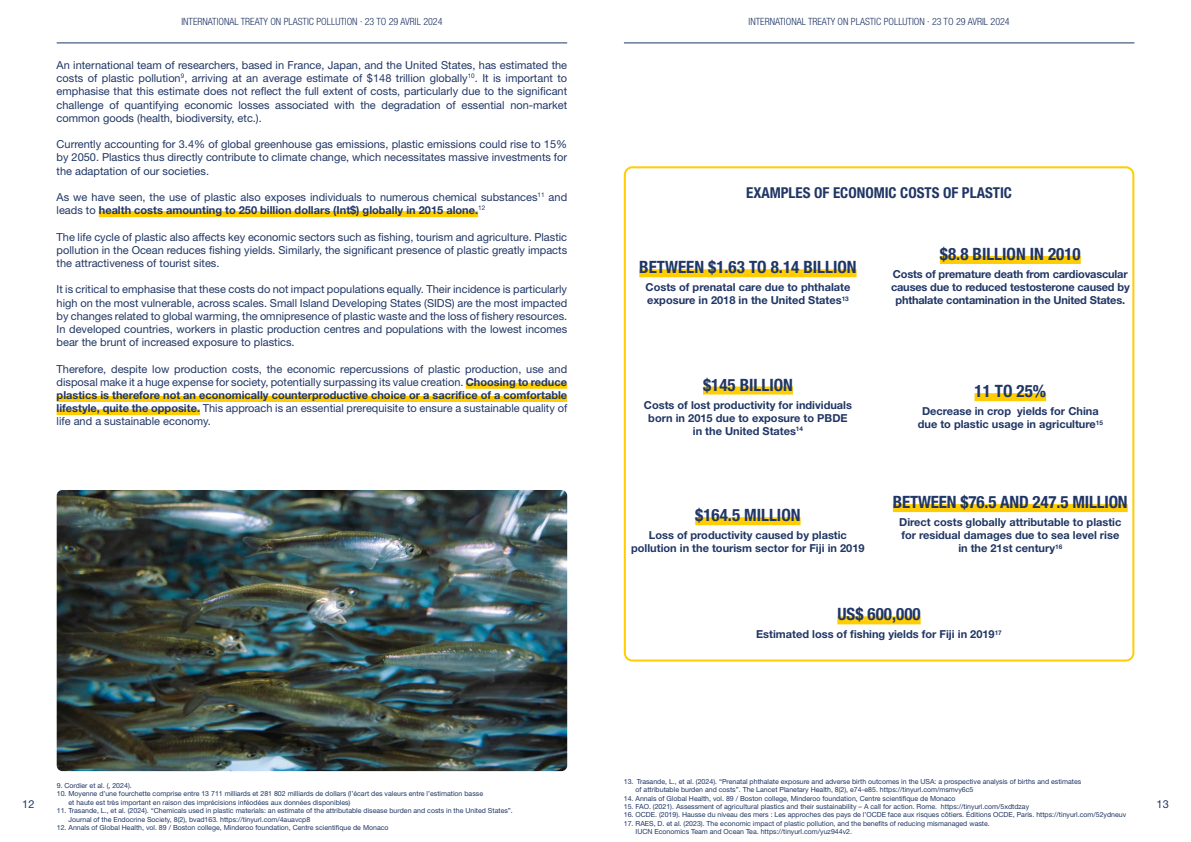
<style>
.page{position:relative;width:1191px;height:842px;background:#fff}
.page>*{position:absolute;margin:0;border:0;box-sizing:border-box;transform-origin:0 0}
.t1{font:700 condensed 17px "Helvetica Neue LT Std";color:#203665}
.t2{font:700 condensed 15px "Helvetica Neue LT Std";color:#203665}
.t3{font:11px/13.2px "Helvetica Neue LT Std";color:#203665;text-align:justify}
.t4{font:700 11px/13.2px "Helvetica Neue LT Std";color:#203665;text-align:center}
.t5{font:300 condensed 10px "Helvetica Neue LT Std";color:#203665}
.t6{font:7px/8.4px "Helvetica Neue LT Std";color:#203665}
.s1{font-weight:700}
</style>
<div class="page">
<hr style="left:624px;top:43px;width:510px;height:1px;background:#203665">
<hr style="left:57px;top:43px;width:510px;height:1px;background:#203665">
<div style="left:99px;top:211px;width:379px;height:6px;background:#ffcd02"></div>
<div style="left:466px;top:383px;width:101px;height:6px;background:#ffcd02"></div>
<div style="left:57px;top:396px;width:510px;height:6px;background:#ffcd02"></div>
<div style="left:57px;top:409px;width:143px;height:6px;background:#ffcd02"></div>
<div style="left:837px;top:616px;width:83px;height:8px;background:#ffcd02"></div>
<div style="left:639px;top:269px;width:217px;height:8px;background:#ffcd02"></div>
<div style="left:703px;top:386px;width:90px;height:8px;background:#ffcd02"></div>
<div style="left:695px;top:517px;width:105px;height:8px;background:#ffcd02"></div>
<div style="left:940px;top:256px;width:140px;height:8px;background:#ffcd02"></div>
<div style="left:974px;top:393px;width:72px;height:8px;background:#ffcd02"></div>
<div style="left:893px;top:504px;width:234px;height:8px;background:#ffcd02"></div>
<div style="left:624px;top:166px;width:510px;height:495px;border:2px solid #ffcd02;border-radius:8px"></div>
<img style="left:57px;top:490px;width:510px;height:281px">
<p class="t5" style="left:181px;top:16px;width:263px">INTERNATIONAL TREATY ON PLASTIC POLLUTION · 23 TO 29 AVRIL 2024</p>
<p class="t5" style="left:748px;top:16px;width:263px">INTERNATIONAL TREATY ON PLASTIC POLLUTION · 23 TO 29 AVRIL 2024</p>
<p class="t3" style="left:57px;top:58px;width:512px">An international team of researchers, based in France, Japan, and the United States, has estimated the costs of plastic pollution<sup>9</sup>, arriving at an average estimate of $148 trillion globally<sup>10</sup>. It is important to emphasise that this estimate does not reflect the full extent of costs, particularly due to the significant challenge of quantifying economic losses associated with the degradation of essential non-market common goods (health, biodiversity, etc.).</p>
<p class="t3" style="left:57px;top:137px;width:512px">Currently accounting for 3.4% of global greenhouse gas emissions, plastic emissions could rise to 15% by 2050. Plastics thus directly contribute to climate change, which necessitates massive investments for the adaptation of our societies.</p>
<p class="t3" style="left:57px;top:190px;width:512px">As we have seen, the use of plastic also exposes individuals to numerous chemical substances<sup>11</sup> and leads to <span class="s1">health costs amounting to 250 billion dollars (Int$) globally in 2015 alone.</span><sup>12</sup></p>
<p class="t3" style="left:57px;top:230px;width:512px">The life cycle of plastic also affects key economic sectors such as fishing, tourism and agriculture. Plastic pollution in the Ocean reduces fishing yields. Similarly, the significant presence of plastic greatly impacts the attractiveness of tourist sites.</p>
<p class="t3" style="left:57px;top:283px;width:512px">It is critical to emphasise that these costs do not impact populations equally. Their incidence is particularly high on the most vulnerable, across scales. Small Island Developing States (SIDS) are the most impacted by changes related to global warming, the omnipresence of plastic waste and the loss of fishery resources.<br>In developed countries, workers in plastic production centres and populations with the lowest incomes bear the brunt of increased exposure to plastics.</p>
<p class="t3" style="left:57px;top:362px;width:512px">Therefore, despite low production costs, the economic repercussions of plastic production, use and disposal make it a huge expense for society, potentially surpassing its value creation. <span class="s1">Choosing to reduce plastics is therefore not an economically counterproductive choice or a sacrifice of a comfortable lifestyle, quite the opposite.</span> This approach is an essential prerequisite to ensure a sustainable quality of life and a sustainable economy.</p>
<h2 class="t2" style="left:746px;top:183px;width:267px">EXAMPLES OF ECONOMIC COSTS OF PLASTIC</h2>
<h1 class="t1" style="left:639px;top:257px;width:219px">BETWEEN $1.63 TO 8.14 BILLION</h1>
<p class="t4" style="left:645px;top:280px;width:206px;text-align:left">Costs of prenatal care due to phthalate exposure in 2018 in the United States<sup>13</sup></p>
<h1 class="t1" style="left:940px;top:244px;width:142px">$8.8 BILLION IN 2010</h1>
<p class="t4" style="left:891px;top:267px;width:240px">Costs of premature death from cardiovascular causes due to reduced testosterone caused by phthalate contamination in the United States.</p>
<h1 class="t1" style="left:703px;top:374px;width:91px">$145 BILLION</h1>
<p class="t4" style="left:644px;top:398px;width:209px">Costs of lost productivity for individuals born in 2015 due to exposure to PBDE in the United States<sup>14</sup></p>
<h1 class="t1" style="left:695px;top:505px;width:107px">$164.5 MILLION</h1>
<p class="t4" style="left:631px;top:528px;width:235px">Loss of productivity caused by plastic pollution in the tourism sector for Fiji in 2019</p>
<h1 class="t1" style="left:974px;top:381px;width:73px">11 TO 25%</h1>
<p class="t4" style="left:917px;top:404px;width:187px">Decrease in crop yields for China due to plastic usage in agriculture<sup>15</sup></p>
<h1 class="t1" style="left:893px;top:492px;width:236px">BETWEEN $76.5 AND 247.5 MILLION</h1>
<p class="t4" style="left:899px;top:515px;width:224px">Direct costs globally attributable to plastic for residual damages due to sea level rise in the 21st century<sup>16</sup></p>
<h1 class="t1" style="left:837px;top:604px;width:85px">US$ 600,000</h1>
<p class="t4" style="left:756px;top:628px;width:247px">Estimated loss of fishing yields for Fiji in 2019<sup>17</sup></p>
<p class="t6" style="left:635px;top:777px;width:447px;text-indent:-12px">13. Trasande, L., et al. (2024). “Prenatal phthalate exposure and adverse birth outcomes in the USA: a prospective analysis of births and estimates of attributable burden and costs”. The Lancet Planetary Health, 8(2), e74-e85. https://tinyurl.com/msmvy6c5</p>
<p class="t6" style="left:624px;top:794px;width:333px">14. Annals of Global Health, vol. 89 / Boston college, Minderoo foundation, Centre scientifique de Monaco</p>
<p class="t6" style="left:624px;top:802px;width:407px">15. FAO. (2021). Assessment of agricultural plastics and their sustainability – A call for action. Rome. https://tinyurl.com/5xdtdzay</p>
<p class="t6" style="left:624px;top:811px;width:504px">16. OCDE. (2019). Hausse du niveau des mers : Les approches des pays de l’OCDE face aux risques côtiers. Éditions OCDE, Paris. https://tinyurl.com/52ydneuv</p>
<p class="t6" style="left:635px;top:819px;width:356px;text-indent:-12px">17. RAES, D. et al. (2023). The economic impact of plastic pollution, and the benefits of reducing mismanaged waste.<br>IUCN Economics Team and Ocean Tea. https://tinyurl.com/yuz944v2.</p>
<p class="t6" style="left:57px;top:781px;width:76px">9. Cordier et al. (, 2024).</p>
<p class="t6" style="left:68px;top:790px;width:416px;text-indent:-12px">10. Moyenne d’une fourchette comprise entre 13 711 milliards et 281 802 milliards de dollars (l’écart des valeurs entre l’estimation basse et haute est très important en raison des imprécisions inféodées aux données disponibles)</p>
<p class="t6" style="left:68px;top:806px;width:446px;text-indent:-12px">11. Trasande, L., et al. (2024). “Chemicals used in plastic materials: an estimate of the attributable disease burden and costs in the United States”.<br>Journal of the Endocrine Society, 8(2), bvad163. https://tinyurl.com/4auavcp8</p>
<p class="t6" style="left:57px;top:823px;width:333px">12. Annals of Global Health, vol. 89 / Boston college, Minderoo foundation, Centre scientifique de Monaco</p>
<p class="t3" style="left:22px;top:797px;width:14px">12</p>
<p class="t3" style="left:1156px;top:797px;width:14px">13</p>
</div>
